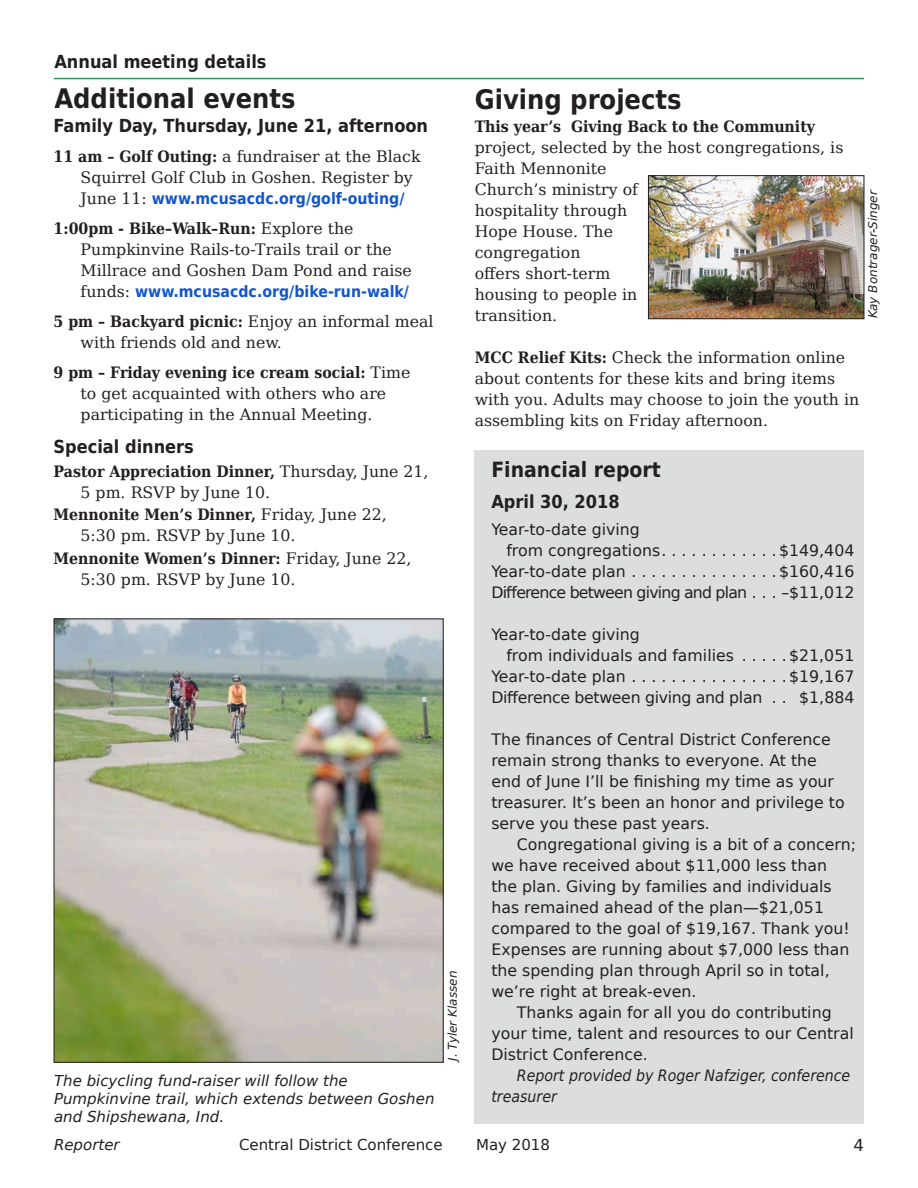
<style>
.page{position:relative;width:918px;height:1188px;background:#fff}
.page>*{position:absolute;margin:0;border:0;box-sizing:border-box;transform-origin:0 0}
.Headline{font:700 27px "DejaVu Sans Condensed";color:#231f20}
.Subhead_1{font:700 21px "DejaVu Sans Condensed";color:#231f20}
.Subhead_2{font:700 18px "DejaVu Sans Condensed";color:#231f20}
.Hanging_indent{font:700 18px "DejaVu Sans Condensed";color:#231f20}
.t1{font:16.5px "DejaVu Sans";color:#231f20}
.Financial_report{font:15.75px/21px "DejaVu Sans";color:#231f20}
.Hanging_indent-2{font:15.75px/21px "DejaVu Serif";color:#231f20}
.Body_text_no_indent{font:15.75px/21px "DejaVu Serif";color:#231f20}
.Financial_report-2{font:italic 15.75px/21px "DejaVu Sans Condensed";color:#231f20}
.Financial_report-3{font:15.75px "DejaVu Sans";letter-spacing:-.05em;color:#231f20}
.Financial_report-4{font:15.75px "DejaVu Sans";letter-spacing:-.02em;color:#231f20}
.t2{font:italic 15px/18px "DejaVu Sans";color:#231f20}
.t3{font:15px "DejaVu Sans";color:#231f20}
.t4{font:italic 12px "DejaVu Sans";color:#231f20}
.s1{font-family:"DejaVu Serif Condensed";font-weight:700}
.s2{font-family:"DejaVu Sans Condensed";font-weight:700;color:#15c}
</style>
<div class="page">
<hr style="left:54px;top:78px;width:810px;height:1px;background:#239963">
<img style="left:650px;top:177px;width:212px;height:140px">
<div style="left:648px;top:175px;width:216px;height:144px;border:1px solid #231f20"></div>
<div style="left:475px;top:450px;width:389px;height:674px;background:#dcdddf"></div>
<img style="left:56px;top:621px;width:386px;height:440px">
<p class="Subhead_2" style="left:54px;top:47px;width:214px">Annual meeting details</p>
<p class="Headline" style="left:54px;top:76px;width:243px">Additional events</p>
<p class="Headline" style="left:475px;top:77px;width:208px">Giving projects</p>
<p class="Body_text_no_indent" style="left:475px;top:116px;width:370px"><span class="s1">This year’s Giving Back to the Community </span>project, selected by the host congregations, is<br>Faith Mennonite<br>Church’s ministry of<br>hospitality through<br>Hope House. The<br>congregation<br>offers short-term<br>housing to people in<br>transition.</p>
<p class="Body_text_no_indent" style="left:475px;top:347px;width:386px"><span class="s1">MCC Relief Kits:</span> Check the information online about contents for these kits and bring items with you. Adults may choose to join the youth in assembling kits on Friday afternoon.</p>
<p class="Subhead_2" style="left:54px;top:111px;width:376px">Family Day, Thursday, June 21, afternoon</p>
<p class="Hanging_indent-2" style="left:81px;top:145px;width:342px;text-indent:-27px"><span class="s1">11 am – Golf Outing:</span> a fundraiser at the Black<br>Squirrel Golf Club in Goshen. Register by<br>June 11: <span class="s2">www.mcusacdc.org/golf-outing/</span></p>
<p class="Hanging_indent-2" style="left:81px;top:217px;width:333px;text-indent:-27px"><span class="s1">1:00pm - Bike–Walk–Run:</span> Explore the Pumpkinvine Rails-to-Trails trail or the Millrace and Goshen Dam Pond and raise funds: <span class="s2">www.mcusacdc.org/bike-run-walk/</span></p>
<p class="Hanging_indent-2" style="left:81px;top:310px;width:354px;text-indent:-27px"><span class="s1">5 pm – Backyard picnic:</span> Enjoy an informal meal with friends old and new.</p>
<p class="Hanging_indent-2" style="left:81px;top:361px;width:331px;text-indent:-27px"><span class="s1">9 pm – Friday evening ice cream social:</span> Time to get acquainted with others who are participating in the Annual Meeting.</p>
<p class="Hanging_indent" style="left:54px;top:432px;width:142px">Special dinners</p>
<p class="Hanging_indent-2" style="left:81px;top:460px;width:350px;text-indent:-27px"><span class="s1">Pastor Appreciation Dinner,</span> Thursday, June 21,<br>5 pm. RSVP by June 10.</p>
<p class="Hanging_indent-2" style="left:81px;top:504px;width:308px;text-indent:-27px"><span class="s1">Mennonite Men’s Dinner,</span> Friday, June 22,<br>5:30 pm. RSVP by June 10.</p>
<p class="Hanging_indent-2" style="left:81px;top:547px;width:332px;text-indent:-27px"><span class="s1">Mennonite Women’s Dinner:</span> Friday, June 22,<br>5:30 pm. RSVP by June 10.</p>
<p class="Subhead_1" style="left:491px;top:452px;width:171px">Financial report</p>
<p class="Subhead_2" style="left:491px;top:487px;width:130px">April 30, 2018</p>
<p class="Financial_report" style="left:491px;top:519px;width:150px">Year-to-date giving</p>
<p class="Financial_report" style="left:506px;top:540px;width:349px">from congregations . . . . . . . . . . . $149,404</p>
<p class="Financial_report" style="left:491px;top:561px;width:364px">Year-to-date plan . . . . . . . . . . . . . . $160,416</p>
<p class="Financial_report-3" style="left:491px;top:579px;width:364px">Difference between giving and plan . . –$11,012</p>
<p class="Financial_report" style="left:491px;top:624px;width:150px">Year-to-date giving</p>
<p class="Financial_report" style="left:506px;top:645px;width:349px">from individuals and families . . . . $21,051</p>
<p class="Financial_report" style="left:491px;top:666px;width:364px">Year-to-date plan . . . . . . . . . . . . . . . $19,167</p>
<p class="Financial_report-4" style="left:491px;top:684px;width:364px">Difference between giving and plan . . $1,884</p>
<p class="Financial_report" style="left:491px;top:729px;width:355px">The finances of Central District Conference remain strong thanks to everyone. At the end of June I’ll be finishing my time as your treasurer. It’s been an honor and privilege to serve you these past years.</p>
<p class="Financial_report" style="left:491px;top:834px;width:366px;text-indent:25px">Congregational giving is a bit of a concern; we have received about $11,000 less than the plan. Giving by families and individuals has remained ahead of the plan—$21,051 compared to the goal of $19,167. Thank you!<br>Expenses are running about $7,000 less than the spending plan through April so in total, we’re right at break-even.</p>
<p class="Financial_report" style="left:491px;top:1002px;width:364px;text-indent:25px">Thanks again for all you do contributing your time, talent and resources to our Central<br>District Conference.</p>
<p class="Financial_report-2" style="left:491px;top:1065px;width:360px;text-indent:25px">Report provided by Roger Nafziger, conference treasurer</p>
<p class="t4" style="left:444px;top:1061px;width:92px;rotate:-90deg">J. Tyler Klassen</p>
<p class="t2" style="left:54px;top:1072px;width:382px">The bicycling fund-raiser will follow the<br>Pumpkinvine trail, which extends between Goshen and Shipshewana, Ind.</p>
<p class="t4" style="left:865px;top:318px;width:130px;rotate:-90deg">Kay Bontrager-Singer</p>
<p class="t2" style="left:54px;top:1136px;width:67px">Reporter</p>
<p class="t3" style="left:239px;top:1131px;width:205px">Central District Conference</p>
<p class="t3" style="left:476px;top:1131px;width:75px">May 2018</p>
<p class="t1" style="left:854px;top:1131px;width:12px">4</p>
</div>
